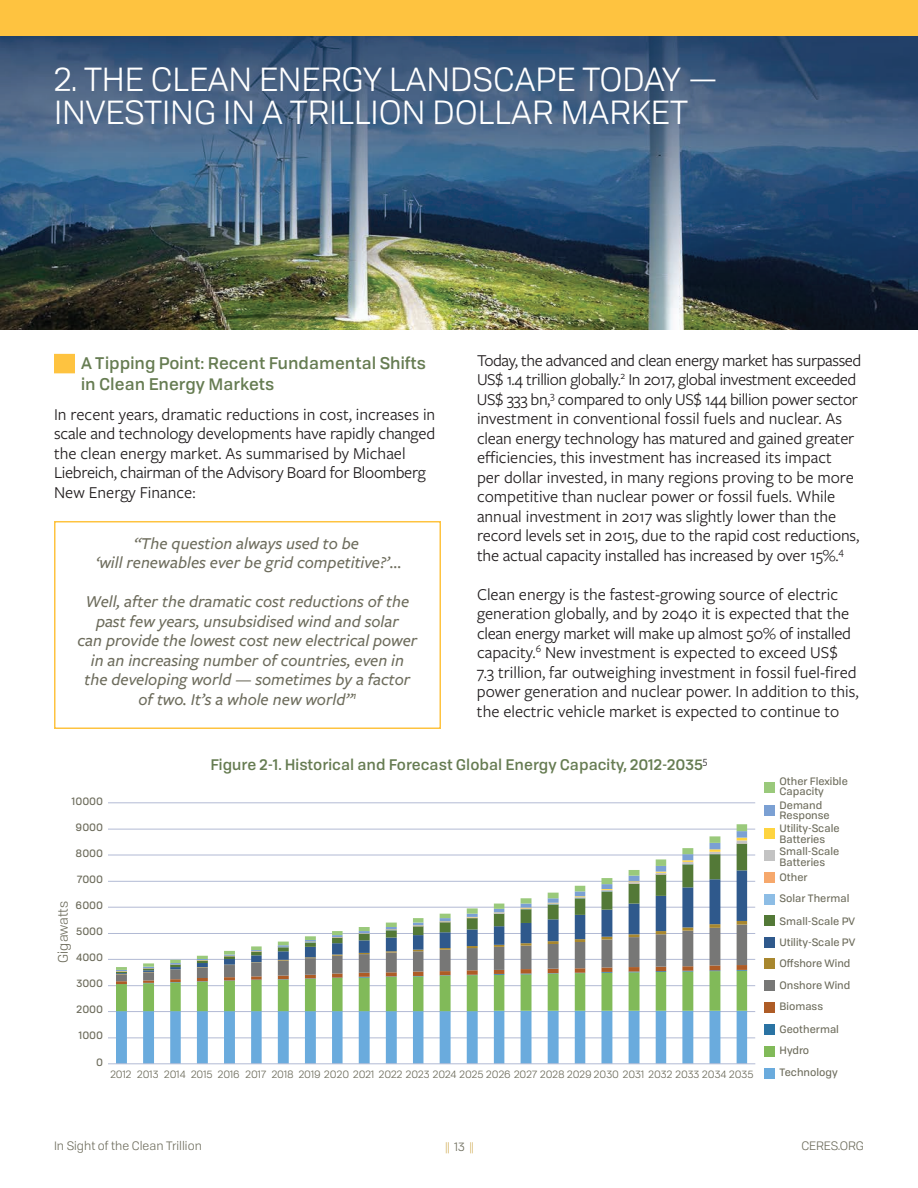
<style>
.page{position:relative;width:918px;height:1188px;background:#fff}
.page>*{position:absolute;margin:0;border:0;box-sizing:border-box;transform-origin:0 0}
.t1{font:33px/33px "Tofino";color:#fff}
.t2{font:17.25px/19.5px "Freight Sans Pro";color:#231f20}
.t3{font:italic 500 17.25px/19.5px "Freight Sans Pro";color:#6d6c5c;text-align:center}
.t4{font:500 16.5px/21px "Tofino";color:#667c52}
.t5{font:500 15px "Tofino";color:#667c52}
.t6{font:13.5px "Tofino";color:#6d6c5c}
.t7{font:12px "Tofino";color:#6d6c5c}
.t8{font:10.5px/10.5px "Tofino";color:#6d6c5c}
.t9{font:10.5px "Tofino";color:#6d6c5c}
</style>
<div class="page">
<img style="left:0;top:36px;width:918px;height:294px">
<div style="left:54px;top:354px;width:21px;height:19px;background:#fec340"></div>
<div style="left:0;top:0;width:918px;height:36px;background:#fec340"></div>
<hr style="left:108px;top:1038px;width:647px;height:1px;background:#b2bad4">
<hr style="left:108px;top:1011px;width:647px;height:1px;background:#b2bad4">
<hr style="left:108px;top:985px;width:647px;height:1px;background:#b2bad4">
<hr style="left:108px;top:959px;width:647px;height:1px;background:#b2bad4">
<hr style="left:108px;top:933px;width:647px;height:1px;background:#b2bad4">
<hr style="left:108px;top:907px;width:647px;height:1px;background:#b2bad4">
<hr style="left:108px;top:881px;width:647px;height:1px;background:#b2bad4">
<hr style="left:108px;top:855px;width:647px;height:1px;background:#b2bad4">
<hr style="left:108px;top:829px;width:647px;height:1px;background:#b2bad4">
<hr style="left:108px;top:803px;width:647px;height:1px;background:#b2bad4">
<svg style="left:116px;top:971px;width:631px;height:93px"></svg>
<svg style="left:116px;top:824px;width:631px;height:146px"></svg>
<hr style="left:108px;top:1064px;width:647px;height:1px;background:#b2bad4">
<div style="left:764px;top:1068px;width:11px;height:10px;background:#6aabdd"></div>
<div style="left:764px;top:1046px;width:11px;height:11px;background:#81ba59"></div>
<div style="left:764px;top:1024px;width:11px;height:11px;background:#2a73a3"></div>
<div style="left:764px;top:1002px;width:11px;height:11px;background:#ae5c26"></div>
<div style="left:764px;top:980px;width:11px;height:11px;background:#777776"></div>
<div style="left:764px;top:958px;width:11px;height:11px;background:#a8872e"></div>
<div style="left:764px;top:937px;width:11px;height:11px;background:#2f598c"></div>
<div style="left:764px;top:916px;width:11px;height:10px;background:#537937"></div>
<div style="left:764px;top:894px;width:11px;height:11px;background:#8dbde5"></div>
<div style="left:764px;top:872px;width:11px;height:11px;background:#f6a86c"></div>
<div style="left:764px;top:850px;width:11px;height:11px;background:#c3c3c3"></div>
<div style="left:764px;top:828px;width:11px;height:10px;background:#fed440"></div>
<div style="left:764px;top:805px;width:11px;height:11px;background:#7ba0d3"></div>
<div style="left:764px;top:782px;width:11px;height:11px;background:#9ac97b"></div>
<div style="left:54px;top:521px;width:387px;height:208px;border:2px solid #fec340"></div>
<h1 class="t1" style="left:54px;top:63px;width:665px">2. THE CLEAN ENERGY LANDSCAPE TODAY —<br>INVESTING IN A TRILLION DOLLAR MARKET</h1>
<p class="t4" style="left:81px;top:353px;width:346px">A Tipping Point: Recent Fundamental Shifts in Clean Energy Markets</p>
<p class="t2" style="left:54px;top:404px;width:383px">In recent years, dramatic reductions in cost, increases in scale and technology developments have rapidly changed the clean energy market. As summarised by Michael Liebreich, chairman of the Advisory Board for Bloomberg New Energy Finance:</p>
<p class="t3" style="left:96px;top:533px;width:308px">“The question always used to be<br>‘will renewables ever be grid competitive?’…</p>
<p class="t3" style="left:78px;top:592px;width:341px">Well, after the dramatic cost reductions of the past few years, unsubsidised wind and solar<br>can provide the lowest cost new electrical power in an increasing number of countries, even in the developing world — sometimes by a factor of two. It’s a whole new world”<sup>1</sup></p>
<p class="t2" style="left:477px;top:350px;width:386px">Today, the advanced and clean energy market has surpassed US$ 1.4 trillion globally.<sup>2</sup> In 2017, global investment exceeded US$ 333 bn,<sup>3</sup> compared to only US$ 144 billion power sector investment in conventional fossil fuels and nuclear. As clean energy technology has matured and gained greater efficiencies, this investment has increased its impact<br>per dollar invested, in many regions proving to be more competitive than nuclear power or fossil fuels. While annual investment in 2017 was slightly lower than the record levels set in 2015, due to the rapid cost reductions, the actual capacity installed has increased by over 15%.<sup>4</sup></p>
<p class="t2" style="left:477px;top:584px;width:383px">Clean energy is the fastest-growing source of electric generation globally, and by 2040 it is expected that the clean energy market will make up almost 50% of installed capacity.<sup>6</sup> New investment is expected to exceed US$ 7.3 trillion, far outweighing investment in fossil fuel-fired power generation and nuclear power. In addition to this, the electric vehicle market is expected to continue to</p>
<p class="t5" style="left:211px;top:756px;width:498px">Figure 2-1. Historical and Forecast Global Energy Capacity, 2012-2035<sup>5</sup></p>
<p class="t8" style="left:72px;top:796px;width:33px">10000</p>
<p class="t8" style="left:76px;top:822px;width:29px">9000</p>
<p class="t8" style="left:76px;top:848px;width:29px">8000</p>
<p class="t8" style="left:77px;top:874px;width:28px">7000</p>
<p class="t8" style="left:76px;top:900px;width:29px">6000</p>
<p class="t8" style="left:76px;top:926px;width:29px">5000</p>
<p class="t8" style="left:76px;top:952px;width:29px">4000</p>
<p class="t8" style="left:76px;top:978px;width:28px">3000</p>
<p class="t8" style="left:77px;top:1004px;width:28px">2000</p>
<p class="t8" style="left:79px;top:1031px;width:26px">1000</p>
<p class="t8" style="left:96px;top:1057px;width:8px">0</p>
<p class="t6" style="left:55px;top:963px;width:63px;rotate:-90deg">GIGAWATTS</p>
<p class="t9" style="left:110px;top:1069px;width:645px">2012 2013 2014 2015 2016 2017 2018 2019 2020 2021 2022 2023 2024 2025 2026 2027 2028 2029 2030 2031 2032 2033 2034 2035</p>
<p class="t8" style="left:780px;top:776px;width:70px">Other Flexible<br>Capacity</p>
<p class="t8" style="left:780px;top:800px;width:52px">Demand<br>Response</p>
<p class="t8" style="left:780px;top:823px;width:62px">Utility-Scale<br>Batteries</p>
<p class="t8" style="left:780px;top:846px;width:61px">Small-Scale<br>Batteries</p>
<p class="t8" style="left:780px;top:867px;width:72px;line-height:21px">Other<br>Solar Thermal</p>
<p class="t8" style="left:780px;top:910px;width:77px;line-height:21.1px;text-align:justify">Small-Scale PV Utility-Scale PV Offshore Wind</p>
<p class="t8" style="left:780px;top:975px;width:72px;line-height:21.1px">Onshore Wind<br>Biomass</p>
<p class="t8" style="left:780px;top:1019px;width:61px;line-height:21px">Geothermal<br>Hydro</p>
<p class="t8" style="left:780px;top:1068px;width:60px">Technology</p>
<p class="t7" style="left:54px;top:1139px;width:149px">IN SIGHT OF THE CLEAN TRILLION</p>
<p class="t7" style="left:454px;top:1140px;width:12px">13</p>
<p class="t7" style="left:801px;top:1139px;width:64px">CERES.ORG</p>
</div>
